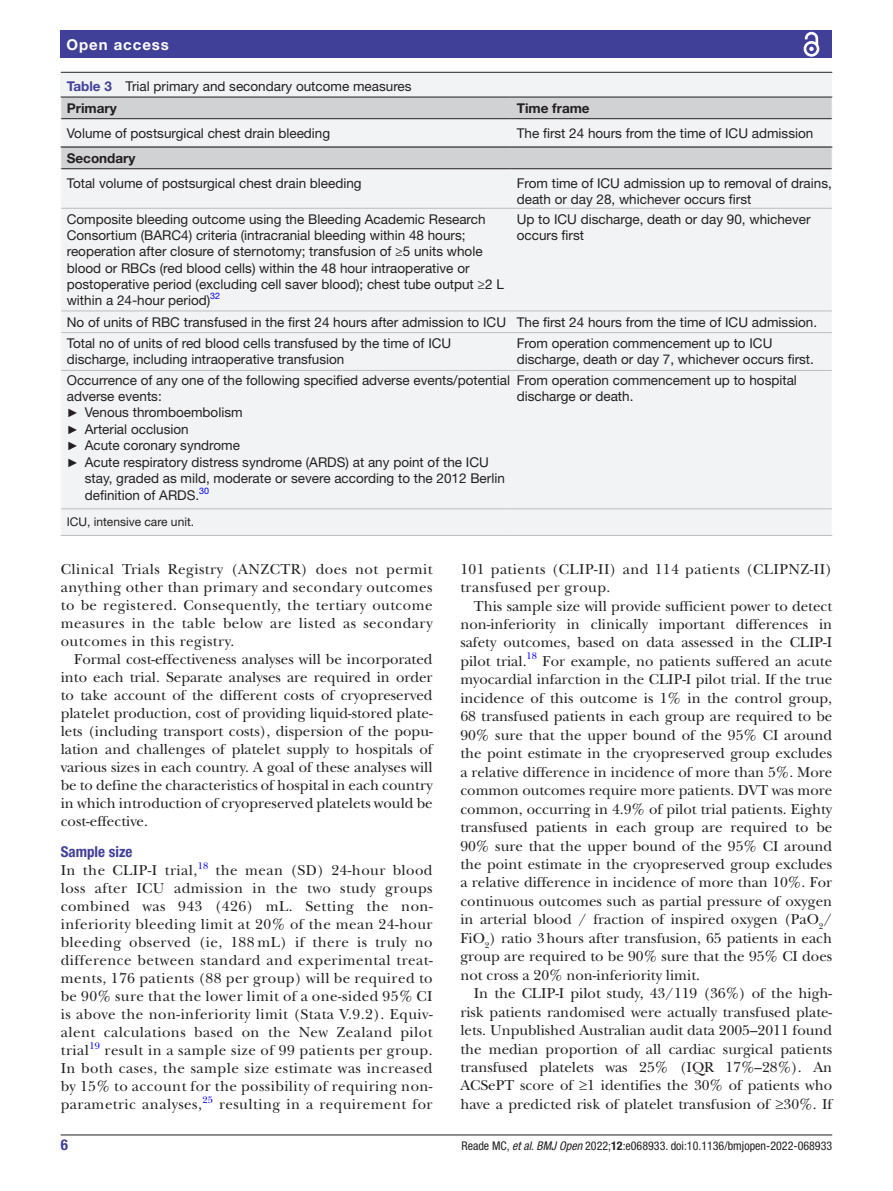
<style>
.page{position:relative;width:893px;height:1191px;background:#fff}
.page>*{position:absolute;margin:0;border:0;box-sizing:border-box;transform-origin:0 0}
.t1{font:15px/18px "New Baskerville";letter-spacing:.01em;color:#231f20;text-align:justify}
.t2{font:15px/18.5px "New Baskerville";letter-spacing:.03em;color:#231f20}
.t3{font:700 condensed 15px "Helvetica Neue LT Std";color:#414099}
.t4{font:700 15px "Helvetica Neue LT Std";letter-spacing:.065em;color:#fff}
.t5{font:13.5px/16.2px "Helvetica Neue LT Std";color:#231f20}
.t6{font:700 13.5px "Helvetica Neue LT Std";color:#231f20}
.t7{font:condensed 12px "Helvetica Neue LT Std";color:#231f20}
.t8{font:12px "Helvetica Neue LT Std";color:#231f20}
.t9{font:9.9px "New Baskerville";color:#00f}
.t10{font:9px "Helvetica Neue LT Std";color:#00f}
.s1{font-weight:700;color:#414099}
.s2{font-weight:700}
.s3{font-family:"Arial";font-size:12px}
.s4{font-style:italic}
</style>
<div class="page">
<hr style="left:61px;top:1134px;width:771px;height:1px;background:#231f20">
<div style="left:61px;top:31px;width:771px;height:27px;background:#414099"></div>
<svg style="left:803px;top:31px;width:17px;height:26px"></svg>
<div style="left:61px;top:73px;width:771px;height:462px;background:#f2f3f4"></div>
<hr style="left:61px;top:72px;width:771px;height:1px;background:#231f20">
<hr style="left:61px;top:208px;width:450px;height:1px;background:#bcbdc0">
<hr style="left:511px;top:208px;width:321px;height:1px;background:#bcbdc0">
<hr style="left:61px;top:311px;width:450px;height:1px;background:#bcbdc0">
<hr style="left:511px;top:311px;width:321px;height:1px;background:#bcbdc0">
<hr style="left:61px;top:332px;width:450px;height:1px;background:#bcbdc0">
<hr style="left:511px;top:332px;width:321px;height:1px;background:#bcbdc0">
<hr style="left:61px;top:370px;width:450px;height:1px;background:#bcbdc0">
<hr style="left:511px;top:370px;width:321px;height:1px;background:#bcbdc0">
<hr style="left:511px;top:508px;width:321px;height:1px;background:#bcbdc0">
<hr style="left:61px;top:508px;width:450px;height:1px;background:#bcbdc0">
<hr style="left:61px;top:535px;width:450px;height:1px;background:#bcbdc0">
<hr style="left:511px;top:535px;width:321px;height:1px;background:#bcbdc0">
<svg style="left:60px;top:97px;width:773px;height:72px"></svg>
<p class="t4" style="left:66px;top:35px;width:104px">Open access</p>
<p class="t5" style="left:67px;top:75px;width:346px;line-height:22px"><span class="s1">Table 3</span> Trial primary and secondary outcome measures<br><span class="s2">Primary</span></p>
<p class="t6" style="left:517px;top:99px;width:74px">Time frame</p>
<p class="t5" style="left:67px;top:124px;width:265px">Volume of postsurgical chest drain bleeding</p>
<p class="t5" style="left:517px;top:124px;width:298px">The first 24 hours from the time of ICU admission</p>
<p class="t6" style="left:67px;top:150px;width:70px">Secondary</p>
<p class="t5" style="left:67px;top:174px;width:296px">Total volume of postsurgical chest drain bleeding</p>
<p class="t5" style="left:517px;top:174px;width:317px">From time of ICU admission up to removal of drains, death or day 28, whichever occurs first</p>
<p class="t5" style="left:67px;top:211px;width:439px">Composite bleeding outcome using the Bleeding Academic Research Consortium (BARC4) criteria (intracranial bleeding within 48 hours; reoperation after closure of sternotomy; transfusion of ≥5 units whole blood or RBCs (red blood cells) within the 48 hour intraoperative or postoperative period (excluding cell saver blood); chest tube output ≥2 L within a 24-hour period)</p>
<p class="t5" style="left:517px;top:211px;width:295px">Up to ICU discharge, death or day 90, whichever occurs first</p>
<p class="t10" style="left:210px;top:290px;width:11px">32</p>
<p class="t5" style="left:67px;top:311px;width:752px;line-height:21.6px">No of units of RBC transfused in the first 24 hours after admission to ICU The first 24 hours from the time of ICU admission.<br>Total no of units of red blood cells transfused by the time of ICU</p>
<p class="t5" style="left:67px;top:351px;width:279px">discharge, including intraoperative transfusion</p>
<p class="t5" style="left:517px;top:335px;width:299px">From operation commencement up to ICU discharge, death or day 7, whichever occurs first.</p>
<p class="t5" style="left:67px;top:371px;width:445px">Occurrence of any one of the following specified adverse events/potential adverse events:<br><span class="s3">►</span> Venous thromboembolism<br><span class="s3">►</span> Arterial occlusion<br><span class="s3">►</span> Acute coronary syndrome<br><span class="s3">►</span> Acute respiratory distress syndrome (ARDS) at any point of the ICU</p>
<p class="t5" style="left:85px;top:470px;width:422px">stay, graded as mild, moderate or severe according to the 2012 Berlin definition of ARDS.<sup>30</sup></p>
<p class="t8" style="left:67px;top:515px;width:129px">ICU, intensive care unit.</p>
<p class="t5" style="left:517px;top:371px;width:282px">From operation commencement up to hospital discharge or death.</p>
<p class="t1" style="left:61px;top:560px;width:373px">Clinical Trials Registry (ANZCTR) does not permit anything other than primary and secondary outcomes to be registered. Consequently, the tertiary outcome measures in the table below are listed as secondary outcomes in this registry.</p>
<p class="t1" style="left:61px;top:650px;width:373px;text-indent:14px">Formal cost-effectiveness analyses will be incorporated into each trial. Separate analyses are required in order to take account of the different costs of cryopreserved platelet production, cost of providing liquid-stored plate&shy;lets (including transport costs), dispersion of the popu&shy;lation and challenges of platelet supply to hospitals of various sizes in each country. A goal of these analyses will be to define the characteristics of hospital in each country in which introduction of cryopreserved platelets would be cost-effective.</p>
<p class="t3" style="left:61px;top:843px;width:73px">Sample size</p>
<p class="t2" style="left:61px;top:861px;width:149px">In the CLIP-I trial,<sup>18</sup></p>
<p class="t1" style="left:61px;top:861px;width:373px;text-indent:155px">the mean (SD) 24-hour blood loss after ICU admission in the two study groups combined was 943 (426) mL. Setting the non&shy;inferiority bleeding limit at 20% of the mean 24-hour bleeding observed (ie, 188 mL) if there is truly no difference between standard and experimental treat&shy;ments, 176 patients (88 per group) will be required to be 90% sure that the lower limit of a one-sided 95% CI is above the non-inferiority limit (Stata V.9.2). Equiv&shy;alent calculations based on the New Zealand pilot trial<sup>19</sup> result in a sample size of 99 patients per group.<br>In both cases, the sample size estimate was increased by 15% to account for the possibility of requiring non&shy;parametric analyses,</p>
<p class="t9" style="left:202px;top:1093px;width:12px">25</p>
<p class="t2" style="left:219px;top:1095px;width:215px">resulting in a requirement for</p>
<p class="t2" style="left:460px;top:559px;width:373px">101 patients (CLIP-II) and 114 patients (CLIPNZ-II) transfused per group.</p>
<p class="t1" style="left:460px;top:596px;width:373px;line-height:18.5px;text-indent:14px">This sample size will provide sufficient power to detect non-inferiority in clinically important differences in safety outcomes, based on data assessed in the CLIP-I pilot trial.</p>
<p class="t9" style="left:527px;top:650px;width:12px">18</p>
<p class="t1" style="left:460px;top:652px;width:373px;line-height:18.5px;text-indent:82px">For example, no patients suffered an acute myocardial infarction in the CLIP-I pilot trial. If the true incidence of this outcome is 1% in the control group, 68 transfused patients in each group are required to be 90% sure that the upper bound of the 95% CI around the point estimate in the cryopreserved group excludes a relative difference in incidence of more than 5%. More common outcomes require more patients. DVT was more common, occurring in 4.9% of pilot trial patients. Eighty transfused patients in each group are required to be 90% sure that the upper bound of the 95% CI around the point estimate in the cryopreserved group excludes a relative difference in incidence of more than 10%. For continuous outcomes such as partial pressure of oxygen in arterial blood / fraction of inspired oxygen (PaO<sub>2</sub>/ FiO<sub>2</sub>) ratio 3hours after transfusion, 65 patients in each group are required to be 90% sure that the 95% CI does not cross a 20% non-inferiority limit.</p>
<p class="t1" style="left:460px;top:984px;width:373px;line-height:18.5px;text-indent:14px">In the CLIP-I pilot study, 43/119 (36%) of the high&shy;risk patients randomised were actually transfused plate&shy;lets. Unpublished Australian audit data 2005–2011 found the median proportion of all cardiac surgical patients transfused platelets was 25% (IQR 17%–28%). An ACSePT score of ≥1 identifies the 30% of patients who have a predicted risk of platelet transfusion of ≥30%. If</p>
<p class="t3" style="left:61px;top:1135px;width:9px">6</p>
<p class="t7" style="left:461px;top:1138px;width:372px">Reade MC, <span class="s4">et al</span>. <span class="s4">BMJ Open</span> 2022;<span class="s2">12</span>:e068933. doi:10.1136/bmjopen-2022-068933</p>
</div>
